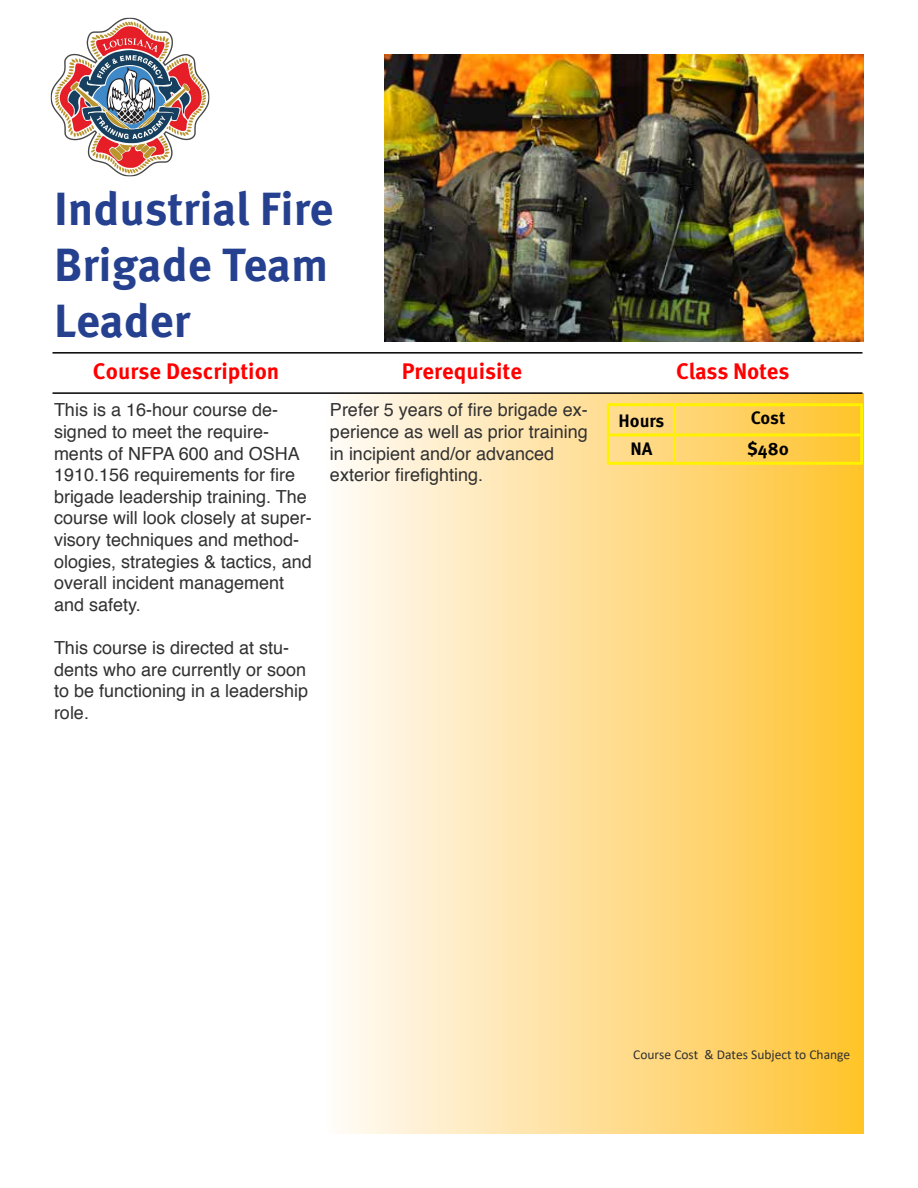
<style>
.page{position:relative;width:918px;height:1188px;background:#fff}
.page>*{position:absolute;margin:0;border:0;box-sizing:border-box;transform-origin:0 0}
.t1{font:700 46.5px/55.8px "Meta OT";color:#25408f;text-align:justify}
.t2{font:700 22.5px "Meta OT";color:#f00}
.t3{font:18px/21.6px "Helvetica";color:#313131}
.t4{font:700 18px "Meta OT";color:#000}
.t5{font:13.5px "Calibri";color:#303030}
</style>
<div class="page">
<div style="left:326px;top:394px;width:538px;height:740px;background:linear-gradient(to right,#fffbfb,#ffc330)"></div>
<hr style="left:607px;top:403px;width:68px;height:3px;background:#fff200">
<hr style="left:607px;top:406px;width:3px;height:27px;background:#fff200">
<hr style="left:675px;top:403px;width:188px;height:3px;background:#fff200">
<hr style="left:673px;top:406px;width:3px;height:27px;background:#fff200">
<hr style="left:860px;top:406px;width:3px;height:27px;background:#fff200">
<hr style="left:607px;top:433px;width:68px;height:3px;background:#fff200">
<hr style="left:607px;top:436px;width:3px;height:26px;background:#fff200">
<hr style="left:675px;top:433px;width:188px;height:3px;background:#fff200">
<hr style="left:673px;top:436px;width:3px;height:26px;background:#fff200">
<hr style="left:860px;top:436px;width:3px;height:26px;background:#fff200">
<hr style="left:607px;top:462px;width:68px;height:3px;background:#fff200">
<hr style="left:675px;top:462px;width:188px;height:3px;background:#fff200">
<hr style="left:52px;top:392px;width:810px;height:2px;background:#000">
<hr style="left:52px;top:352px;width:810px;height:2px;background:#000">
<img style="left:385px;top:54px;width:479px;height:288px">
<img style="left:51px;top:18px;width:159px;height:159px">
<h1 class="t1" style="left:54px;top:182px;width:281px">Industrial Fire Brigade Team Leader</h1>
<p class="t2" style="left:93px;top:357px;width:188px">Course Description</p>
<p class="t2" style="left:402px;top:357px;width:122px">Prerequisite</p>
<p class="t2" style="left:676px;top:357px;width:115px">Class Notes</p>
<p class="t3" style="left:54px;top:400px;width:259px">This is a 16-hour course de&shy;signed to meet the require&shy;ments of NFPA 600 and OSHA<br>1910.156 requirements for fire brigade leadership training. The course will look closely at super&shy;visory techniques and method&shy;ologies, strategies &amp; tactics, and overall incident management and safety.</p>
<p class="t3" style="left:54px;top:637px;width:256px">This course is directed at stu&shy;dents who are currently or soon to be functioning in a leadership role.</p>
<p class="t3" style="left:330px;top:400px;width:259px">Prefer 5 years of fire brigade ex&shy;perience as well as prior training in incipient and/or advanced exterior firefighting.</p>
<p class="t4" style="left:619px;top:409px;width:47px">Hours</p>
<p class="t4" style="left:751px;top:407px;width:36px">Cost</p>
<p class="t4" style="left:630px;top:437px;width:24px">NA</p>
<p class="t4" style="left:747px;top:437px;width:43px">$480</p>
<p class="t5" style="left:633px;top:1045px;width:219px">Course Cost &amp; Dates Subject to Change</p>
</div>
